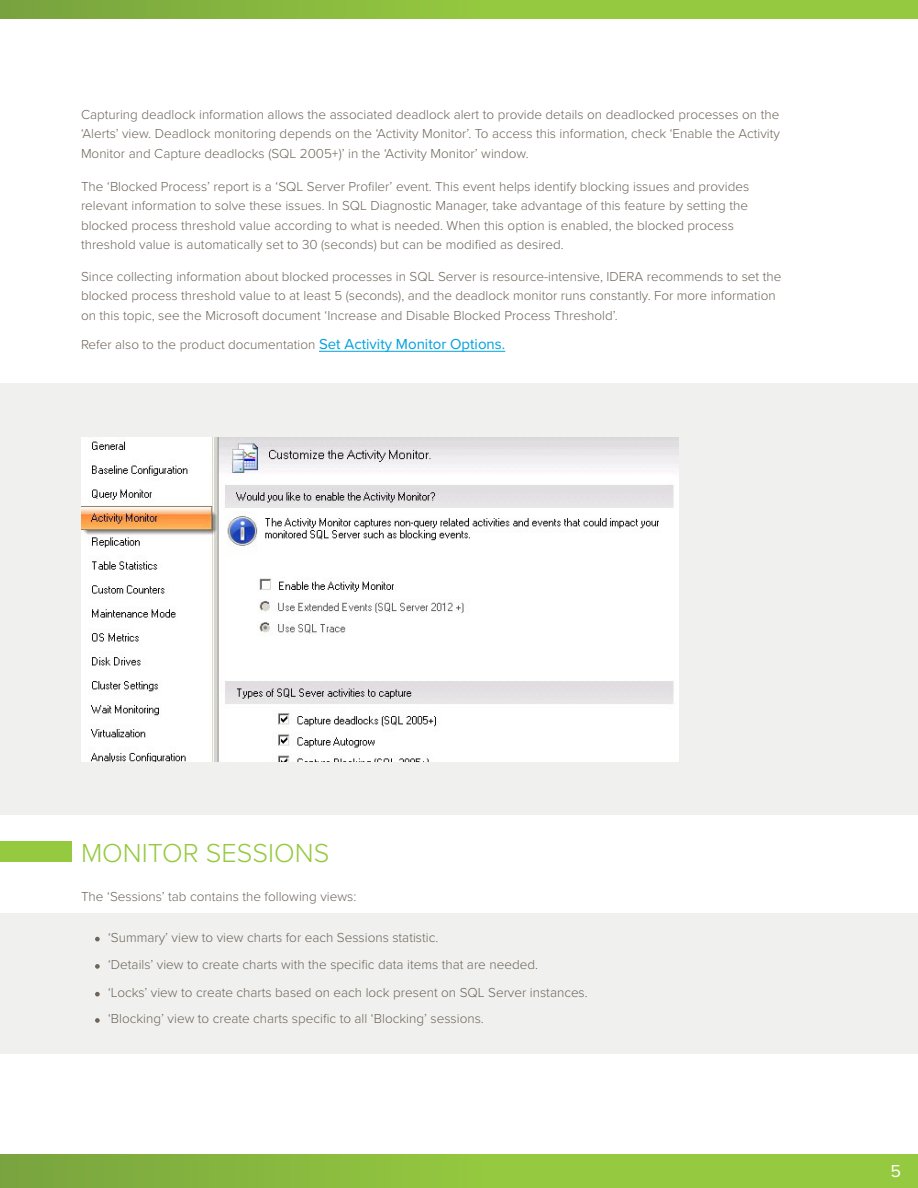
<style>
.page{position:relative;width:918px;height:1188px;background:#fff}
.page>*{position:absolute;margin:0;border:0;box-sizing:border-box;transform-origin:0 0}
.t1{font:300 27px "Proxima Nova";color:#95c93f}
.t2{font:18px "Proxima Nova";color:#fff}
.Body_Copy_15_Light_B{font:300 13.5px/19.5px "Proxima Nova";color:#6d655a}
.s1{font-weight:400;font-size:15px;color:#00a1dd}
</style>
<div class="page">
<div style="left:0;top:384px;width:918px;height:431px;background:#f0f0ef"></div>
<svg style="left:0;top:18px;width:918px;height:1px"></svg>
<img style="left:81px;top:438px;width:598px;height:323px">
<hr style="left:319px;top:351px;width:186px;height:1px;background:#00a1dd">
<div style="left:0;top:913px;width:918px;height:141px;background:#f0f0ef"></div>
<svg style="left:95px;top:937px;width:5px;height:4px"></svg>
<svg style="left:95px;top:964px;width:5px;height:5px"></svg>
<svg style="left:95px;top:992px;width:5px;height:5px"></svg>
<svg style="left:95px;top:1018px;width:5px;height:5px"></svg>
<div style="left:0;top:841px;width:72px;height:21px;background:#95c93f"></div>
<div style="left:0;top:1155px;width:918px;height:33px;background:linear-gradient(to right,#7fac3f,#9cd23f)"></div>
<div style="left:0;top:0;width:918px;height:18px;background:linear-gradient(to right,#7eaa3f,#9cd33f)"></div>
<p class="Body_Copy_15_Light_B" style="left:81px;top:104px;width:701px;text-align:justify">Capturing deadlock information allows the associated deadlock alert to provide details on deadlocked processes on the ‘Alerts’ view. Deadlock monitoring depends on the ‘Activity Monitor’. To access this information, check ‘Enable the Activity Monitor and Capture deadlocks (SQL 2005+)’ in the ‘Activity Monitor’ window.</p>
<p class="Body_Copy_15_Light_B" style="left:81px;top:176px;width:670px">The ‘Blocked Process’ report is a ‘SQL Server Profiler’ event. This event helps identify blocking issues and provides relevant information to solve these issues. In SQL Diagnostic Manager, take advantage of this feature by setting the blocked process threshold value according to what is needed. When this option is enabled, the blocked process threshold value is automatically set to 30 (seconds) but can be modified as desired.</p>
<p class="Body_Copy_15_Light_B" style="left:81px;top:266px;width:702px">Since collecting information about blocked processes in SQL Server is resource-intensive, IDERA recommends to set the blocked process threshold value to at least 5 (seconds), and the deadlock monitor runs constantly. For more information on this topic, see the Microsoft document ‘Increase and Disable Blocked Process Threshold’.</p>
<p class="Body_Copy_15_Light_B" style="left:81px;top:334px;width:426px">Refer also to the product documentation <span class="s1">Set Activity Monitor Options.</span></p>
<p class="t1" style="left:81px;top:833px;width:250px">MONITOR SESSIONS</p>
<p class="Body_Copy_15_Light_B" style="left:81px;top:886px;width:277px">The ‘Sessions’ tab contains the following views:</p>
<p class="Body_Copy_15_Light_B" style="left:108px;top:927px;width:332px">‘Summary’ view to view charts for each Sessions statistic.</p>
<p class="Body_Copy_15_Light_B" style="left:108px;top:954px;width:432px">‘Details’ view to create charts with the specific data items that are needed.</p>
<p class="Body_Copy_15_Light_B" style="left:108px;top:982px;width:481px">‘Locks’ view to create charts based on each lock present on SQL Server instances.</p>
<p class="Body_Copy_15_Light_B" style="left:108px;top:1008px;width:377px">‘Blocking’ view to create charts specific to all ‘Blocking’ sessions.</p>
<p class="t2" style="left:890px;top:1157px;width:12px">5</p>
</div>
